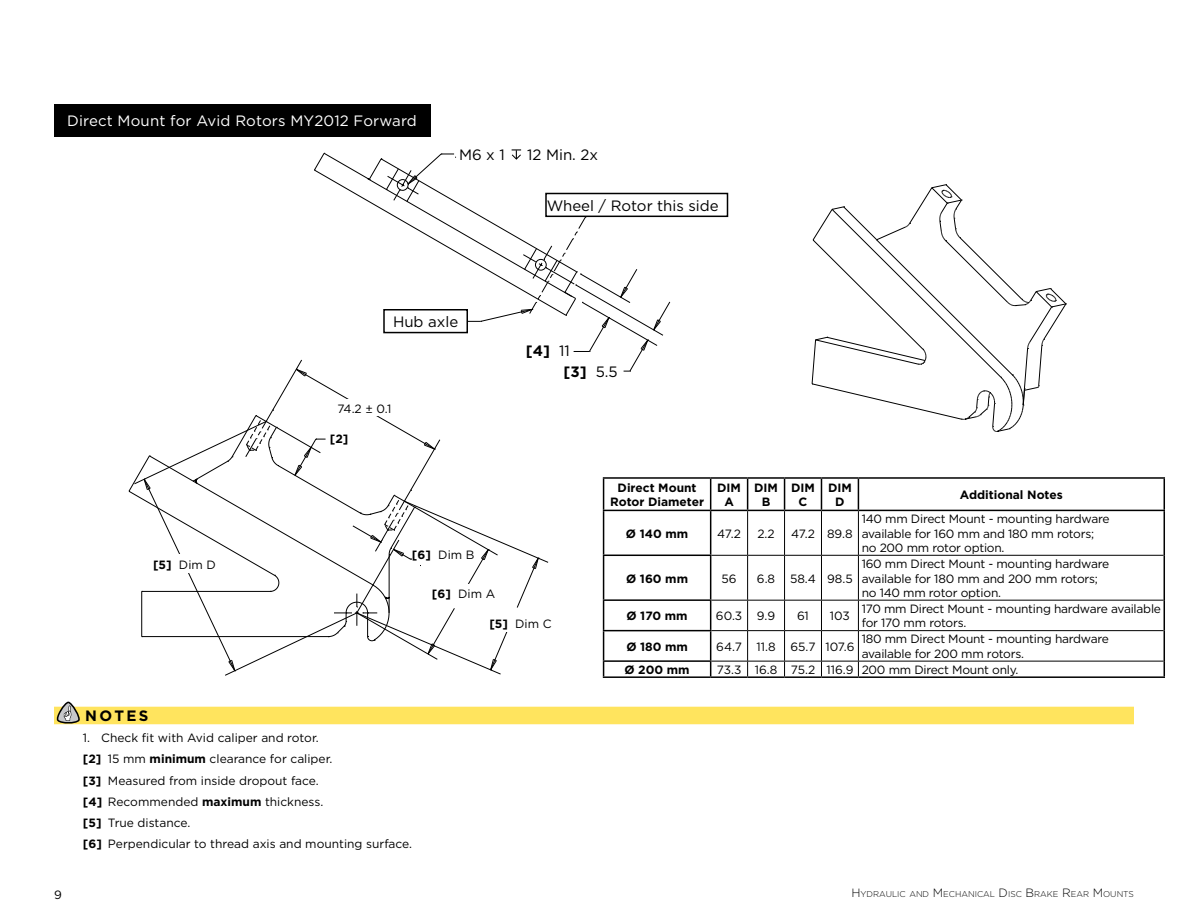
<style>
.page{position:relative;width:1188px;height:918px;background:#fff}
.page>*{position:absolute;margin:0;border:0;box-sizing:border-box;transform-origin:0 0}
.t1{font:15px "Gotham";color:#000}
.t2{font:15px "Gotham";letter-spacing:.01em;color:#fff}
.t3{font:700 15px/21.8px "Gotham";color:#000}
.t4{font:12px/14.4px "Gotham";letter-spacing:-.02em;color:#000}
.t5{font:12px/21.1px "Gotham";color:#000}
.t6{font:700 12px/14.4px "Gotham";color:#000;text-align:center}
.t7{font:300 8.4px "Gotham";color:#000}
.s1{font-weight:700}
.s2{font-weight:400}
.s3{font-size:12px}
</style>
<div class="page">
<svg style="left:811px;top:184px;width:256px;height:248px"></svg>
<div style="left:54px;top:707px;width:1080px;height:17px;background:#ffe45e"></div>
<svg style="left:54px;top:701px;width:27px;height:23px"></svg>
<div style="left:54px;top:104px;width:376px;height:33px;background:#000"></div>
<div style="left:545px;top:193px;width:183px;height:24px;border:2px solid #000"></div>
<hr style="left:1164px;top:511px;width:1px;height:44px;background:#000">
<hr style="left:1164px;top:555px;width:1px;height:45px;background:#000">
<hr style="left:1164px;top:600px;width:1px;height:31px;background:#000">
<hr style="left:1164px;top:631px;width:1px;height:30px;background:#000">
<svg style="left:1164px;top:661px;width:1px;height:15px"></svg>
<hr style="left:711px;top:676px;width:37px;height:2px;background:#000">
<hr style="left:748px;top:676px;width:37px;height:2px;background:#000">
<hr style="left:785px;top:676px;width:36px;height:2px;background:#000">
<hr style="left:821px;top:676px;width:37px;height:2px;background:#000">
<hr style="left:858px;top:676px;width:307px;height:2px;background:#000">
<hr style="left:747px;top:511px;width:1px;height:44px;background:#000">
<hr style="left:784px;top:511px;width:1px;height:44px;background:#000">
<hr style="left:821px;top:511px;width:1px;height:44px;background:#000">
<hr style="left:858px;top:511px;width:1px;height:44px;background:#000">
<hr style="left:711px;top:555px;width:37px;height:1px;background:#000">
<hr style="left:748px;top:555px;width:37px;height:1px;background:#000">
<hr style="left:747px;top:556px;width:1px;height:44px;background:#000">
<hr style="left:785px;top:555px;width:36px;height:1px;background:#000">
<hr style="left:784px;top:556px;width:1px;height:44px;background:#000">
<hr style="left:821px;top:555px;width:37px;height:1px;background:#000">
<hr style="left:821px;top:556px;width:1px;height:44px;background:#000">
<hr style="left:858px;top:555px;width:306px;height:1px;background:#000">
<hr style="left:858px;top:556px;width:1px;height:44px;background:#000">
<hr style="left:711px;top:600px;width:37px;height:1px;background:#000">
<hr style="left:748px;top:600px;width:37px;height:1px;background:#000">
<svg style="left:747px;top:601px;width:1px;height:29px"></svg>
<hr style="left:785px;top:600px;width:36px;height:1px;background:#000">
<svg style="left:784px;top:601px;width:1px;height:29px"></svg>
<hr style="left:821px;top:600px;width:37px;height:1px;background:#000">
<svg style="left:821px;top:601px;width:1px;height:29px"></svg>
<hr style="left:858px;top:600px;width:306px;height:1px;background:#000">
<svg style="left:858px;top:601px;width:1px;height:29px"></svg>
<hr style="left:711px;top:630px;width:37px;height:1px;background:#000">
<hr style="left:748px;top:630px;width:37px;height:1px;background:#000">
<hr style="left:747px;top:631px;width:1px;height:30px;background:#000">
<hr style="left:785px;top:630px;width:36px;height:1px;background:#000">
<hr style="left:784px;top:631px;width:1px;height:30px;background:#000">
<hr style="left:821px;top:630px;width:37px;height:1px;background:#000">
<hr style="left:821px;top:631px;width:1px;height:30px;background:#000">
<hr style="left:858px;top:630px;width:306px;height:1px;background:#000">
<hr style="left:858px;top:631px;width:1px;height:30px;background:#000">
<hr style="left:711px;top:661px;width:37px;height:1px;background:#000">
<hr style="left:748px;top:661px;width:37px;height:1px;background:#000">
<svg style="left:747px;top:661px;width:1px;height:15px"></svg>
<hr style="left:785px;top:661px;width:36px;height:1px;background:#000">
<svg style="left:784px;top:661px;width:1px;height:15px"></svg>
<hr style="left:821px;top:661px;width:37px;height:1px;background:#000">
<svg style="left:821px;top:661px;width:1px;height:15px"></svg>
<hr style="left:858px;top:661px;width:306px;height:1px;background:#000">
<svg style="left:858px;top:661px;width:1px;height:15px"></svg>
<hr style="left:711px;top:477px;width:37px;height:2px;background:#000">
<hr style="left:748px;top:477px;width:37px;height:2px;background:#000">
<hr style="left:747px;top:479px;width:1px;height:31px;background:#000">
<hr style="left:785px;top:477px;width:36px;height:2px;background:#000">
<hr style="left:784px;top:479px;width:1px;height:31px;background:#000">
<hr style="left:821px;top:477px;width:37px;height:2px;background:#000">
<hr style="left:821px;top:479px;width:1px;height:31px;background:#000">
<hr style="left:858px;top:477px;width:307px;height:2px;background:#000">
<hr style="left:858px;top:479px;width:1px;height:31px;background:#000">
<hr style="left:1164px;top:479px;width:1px;height:31px;background:#000">
<hr style="left:711px;top:510px;width:37px;height:1px;background:#000">
<hr style="left:748px;top:510px;width:37px;height:1px;background:#000">
<hr style="left:785px;top:510px;width:36px;height:1px;background:#000">
<hr style="left:821px;top:510px;width:37px;height:1px;background:#000">
<hr style="left:858px;top:510px;width:307px;height:1px;background:#000">
<hr style="left:710px;top:511px;width:1px;height:44px;background:#000">
<hr style="left:603px;top:555px;width:108px;height:1px;background:#000">
<hr style="left:710px;top:556px;width:1px;height:43px;background:#000">
<hr style="left:603px;top:599px;width:108px;height:2px;background:#000">
<hr style="left:603px;top:630px;width:108px;height:1px;background:#000">
<hr style="left:603px;top:660px;width:108px;height:2px;background:#000">
<svg style="left:128px;top:149px;width:543px;height:527px"></svg>
<svg style="left:710px;top:601px;width:1px;height:75px"></svg>
<hr style="left:603px;top:676px;width:108px;height:2px;background:#000">
<hr style="left:603px;top:477px;width:108px;height:2px;background:#000">
<hr style="left:603px;top:479px;width:1px;height:31px;background:#000">
<hr style="left:710px;top:479px;width:1px;height:31px;background:#000">
<hr style="left:603px;top:510px;width:108px;height:1px;background:#000">
<p class="t2" style="left:67px;top:111px;width:351px">D irect Mount for Avid Rotors MY2012 Forward</p>
<p class="t1" style="left:459px;top:145px;width:47px">M6 x 1</p>
<p class="t1" style="left:527px;top:145px;width:72px">12 Min. 2x</p>
<p class="t1" style="left:547px;top:196px;width:173px">Wheel / Rotor this side</p>
<p class="t4" style="left:153px;top:557px;width:62px"><span class="s1">[5]</span> Dim D</p>
<p class="t1" style="left:393px;top:312px;width:67px">H ub axle</p>
<p class="t4" style="left:338px;top:401px;width:55px">74.2 ± 0.1</p>
<p class="t6" style="left:330px;top:431px;width:20px">[2]</p>
<p class="t4" style="left:412px;top:548px;width:62px"><span class="s1">[6]</span> Dim B</p>
<p class="t4" style="left:432px;top:587px;width:64px"><span class="s1">[6]</span> Dim A</p>
<p class="t3" style="left:563px;top:339px;width:56px;text-indent:-38px">[4] <span class="s2">11<br></span>[3] <span class="s2">5.5</span></p>
<p class="t6" style="left:610px;top:480px;width:95px">Direct Mount<br>Rotor Diameter</p>
<p class="t6" style="left:717px;top:480px;width:25px">DIM<br>A</p>
<p class="t6" style="left:754px;top:480px;width:25px">DIM<br>B</p>
<p class="t6" style="left:791px;top:480px;width:25px">DIM<br>C</p>
<p class="t6" style="left:828px;top:480px;width:25px">DIM<br>D</p>
<p class="t6" style="left:960px;top:487px;width:105px">Additional Notes</p>
<p class="t6" style="left:626px;top:526px;width:64px">Ø 140 mm</p>
<p class="t4" style="left:717px;top:526px;width:25px">47.2</p>
<p class="t4" style="left:757px;top:526px;width:19px">2.2</p>
<p class="t4" style="left:791px;top:526px;width:63px">47.2 89.8</p>
<p class="t4" style="left:862px;top:512px;width:249px">140 mm Direct Mount - mounting hardware available for 160 mm and 180 mm rotors; no 200 mm rotor option.</p>
<p class="t6" style="left:626px;top:571px;width:63px">Ø 160 mm</p>
<p class="t4" style="left:722px;top:571px;width:17px">56</p>
<p class="t4" style="left:757px;top:571px;width:97px">6.8 58.4 98.5</p>
<p class="t4" style="left:862px;top:556px;width:249px">160 mm Direct Mount - mounting hardware available for 180 mm and 200 mm rotors; no 140 mm rotor option.</p>
<p class="t4" style="left:489px;top:616px;width:63px"><span class="s1">[5]</span> Dim C</p>
<p class="t6" style="left:627px;top:609px;width:63px">Ø 170 mm</p>
<p class="t4" style="left:716px;top:609px;width:61px">60.3 9.9</p>
<p class="t4" style="left:797px;top:609px;width:13px">61</p>
<p class="t4" style="left:830px;top:609px;width:22px">103</p>
<p class="t4" style="left:862px;top:601px;width:301px">170 mm Direct Mount - mounting hardware available for 170 mm rotors.</p>
<p class="t6" style="left:626px;top:639px;width:63px">Ø 180 mm</p>
<p class="t4" style="left:716px;top:639px;width:140px">64.7 11.8 65.7 107.6</p>
<p class="t4" style="left:862px;top:632px;width:249px">180 mm Direct Mount - mounting hardware available for 200 mm rotors.</p>
<p class="t6" style="left:625px;top:662px;width:67px">Ø 200 mm</p>
<p class="t4" style="left:717px;top:662px;width:303px">73.3 16.8 75.2 116.9 200 mm Direct Mount only.</p>
<p class="t3" style="left:85px;top:705px;width:65px">Notes</p>
<p class="t5" style="left:83px;top:727px;width:331px">1. Check fit with Avid caliper and rotor.<br><span class="s1">[2]</span> 15 mm <span class="s1">minimum</span> clearance for caliper.<br><span class="s1">[3]</span> Measured from inside dropout face.<br><span class="s1">[4]</span> Recommended <span class="s1">maximum</span> thickness.<br><span class="s1">[5]</span> True distance.<br><span class="s1">[6]</span> Perpendicular to thread axis and mounting surface.</p>
<p class="t4" style="left:54px;top:887px;width:9px">9</p>
<p class="t7" style="left:851px;top:888px;width:284px"><span class="s3">H</span>YDRAULIC AND <span class="s3">M</span>ECHANICAL <span class="s3">D</span>ISC <span class="s3">B</span>RAKE <span class="s3">R</span>EAR <span class="s3">M</span>OUNTS</p>
</div>
